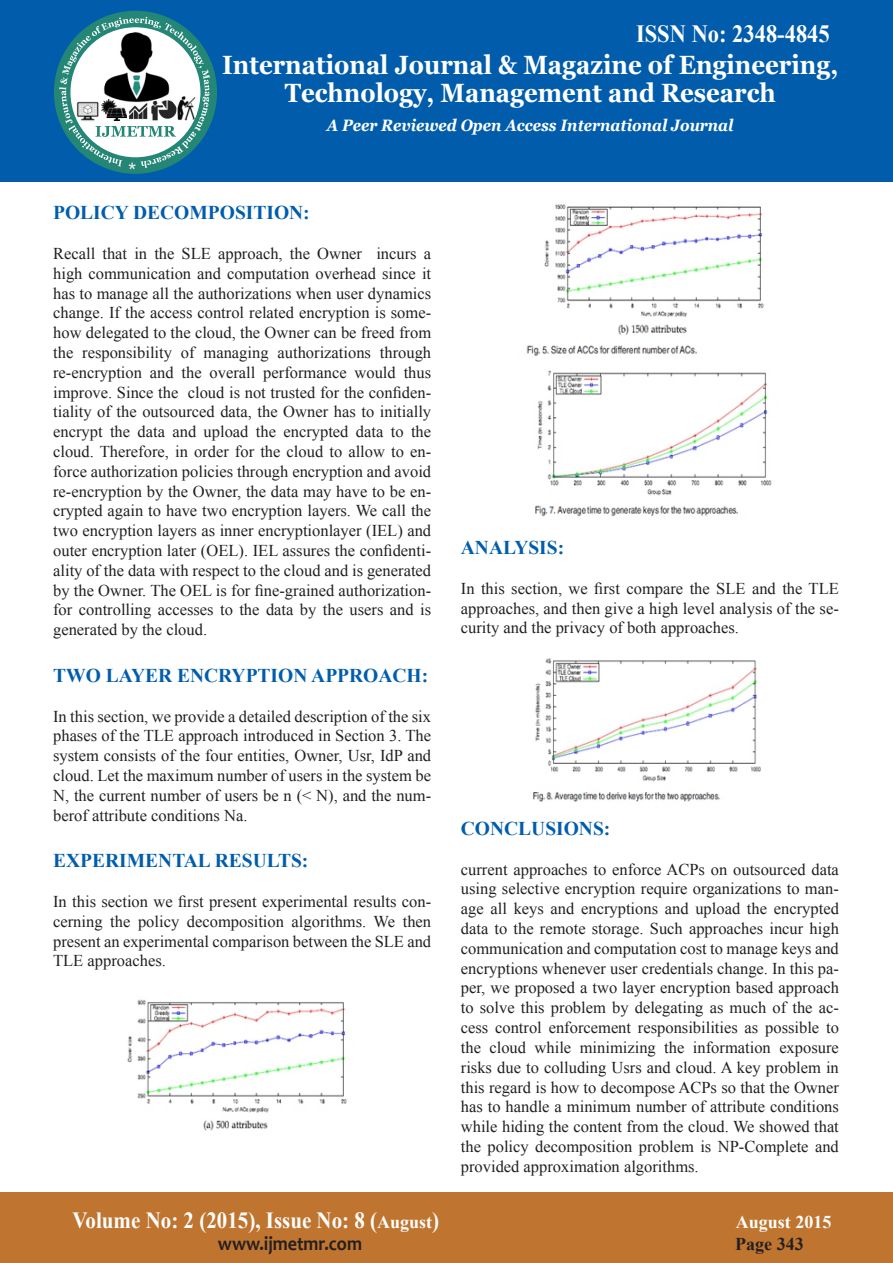
<style>
.page{position:relative;width:893px;height:1263px;background:#fff}
.page>*{position:absolute;margin:0;border:0;box-sizing:border-box;transform-origin:0 0}
.t1{font:700 26.4px/28.8px "Georgia";color:#fff;text-align:center;scale:.91 1}
.t2{font:700 24.75px "Times New Roman";color:#fff;scale:.91 1}
.t3{font:700 23.1px "Times New Roman";color:#fff;scale:.91 1}
.t4{font:700 19.8px "Candara";color:#231f20;scale:.91 1}
.t5{font:700 19.5px "Times New Roman";color:#015dac}
.t6{font:700 18px "Times New Roman";color:#fff}
.t7{font:700 18px "Times New Roman";color:#231f20}
.t8{font:16.5px/19.8px "Times New Roman";color:#231f20;text-align:justify}
.t9{font:italic 700 16.5px "Georgia";color:#fff;scale:.91 1}
.s1{font-size:18px}
</style>
<div class="page">
<div style="left:0;top:0;width:893px;height:182px;background:#015dac"></div>
<div style="left:54px;top:11px;width:163px;height:163px;background:#248675;border-radius:50%"></div>
<svg style="left:59px;top:17px;width:151px;height:152px"></svg>
<img style="left:149px;top:99px;width:28px;height:23px">
<img style="left:177px;top:96px;width:21px;height:25px">
<img style="left:102px;top:31px;width:72px;height:74px">
<img style="left:75px;top:101px;width:25px;height:21px">
<img style="left:102px;top:99px;width:25px;height:21px">
<div style="left:0;top:1193px;width:893px;height:70px;background:#bf752f"></div>
<img style="left:127px;top:999px;width:220px;height:132px">
<img style="left:526px;top:204px;width:238px;height:153px">
<img style="left:535px;top:370px;width:237px;height:147px">
<img style="left:533px;top:658px;width:228px;height:144px">
<h2 class="t2" style="left:636px;top:16px;width:214px">ISSN No: 2348-4845</h2>
<h1 class="t1" style="left:222px;top:50px;width:678px">International Journal &amp; Magazine of Engineering,<br>Technology, Management and Research</h1>
<p class="t9" style="left:327px;top:115px;width:448px">A Peer Reviewed Open Access International Journal</p>
<p class="t5" style="left:53px;top:199px;width:258px">POLICY DECOMPOSITION:</p>
<p class="t8" style="left:53px;top:243px;width:380px">Recall that in the SLE approach, the Owner incurs a high communication and computation overhead since it has to manage all the authorizations when user dynamics change. If the access control related encryption is some&shy;how delegated to the cloud, the Owner can be freed from the responsibility of managing authorizations through re-encryption and the overall performance would thus improve. Since the cloud is not trusted for the confiden&shy;tiality of the outsourced data, the Owner has to initially encrypt the data and upload the encrypted data to the cloud. Therefore, in order for the cloud to allow to en&shy;force authorization policies through encryption and avoid re-encryption by the Owner, the data may have to be en&shy;crypted again to have two encryption layers. We call the two encryption layers as inner encryptionlayer (IEL) and outer encryption later (OEL). IEL assures the confidenti&shy;ality of the data with respect to the cloud and is generated by the Owner. The OEL is for fine-grained authorization&shy;for controlling accesses to the data by the users and is generated by the cloud.</p>
<p class="t5" style="left:53px;top:662px;width:377px">TWO LAYER ENCRYPTION APPROACH:</p>
<p class="t8" style="left:53px;top:706px;width:380px">In this section, we provide a detailed description of the six phases of the TLE approach introduced in Section 3. The system consists of the four entities, Owner, Usr, IdP and cloud. Let the maximum number of users in the system be N, the current number of users be n (&lt; N), and the num&shy;berof attribute conditions Na.</p>
<p class="t5" style="left:53px;top:847px;width:257px">EXPERIMENTAL RESULTS:</p>
<p class="t8" style="left:53px;top:891px;width:380px">In this section we first present experimental results con&shy;cerning the policy decomposition algorithms. We then present an experimental comparison between the SLE and TLE approaches.</p>
<p class="t5" style="left:461px;top:534px;width:105px">ANALYSIS:</p>
<p class="t8" style="left:461px;top:578px;width:379px">In this section, we first compare the SLE and the TLE approaches, and then give a high level analysis of the se&shy;curity and the privacy of both approaches.</p>
<p class="t5" style="left:461px;top:815px;width:151px">CONCLUSIONS:</p>
<p class="t8" style="left:461px;top:859px;width:380px">current approaches to enforce ACPs on outsourced data using selective encryption require organizations to man&shy;age all keys and encryptions and upload the encrypted data to the remote storage. Such approaches incur high communication and computation cost to manage keys and encryptions whenever user credentials change. In this pa&shy;per, we proposed a two layer encryption based approach to solve this problem by delegating as much of the ac&shy;cess control enforcement responsibilities as possible to the cloud while minimizing the information exposure risks due to colluding Usrs and cloud. A key problem in this regard is how to decompose ACPs so that the Owner has to handle a minimum number of attribute conditions while hiding the content from the cloud. We showed that the policy decomposition problem is NP-Complete and provided approximation algorithms.</p>
<h3 class="t3" style="left:72px;top:1204px;width:405px">Volume No: 2 (2015), Issue No: 8 (<span class="s1">August</span>)</h3>
<p class="t6" style="left:736px;top:1210px;width:97px">August 2015</p>
<p class="t4" style="left:218px;top:1231px;width:160px">www.ijmetmr.com</p>
<p class="t7" style="left:735px;top:1231px;width:70px">Page 343</p>
</div>
